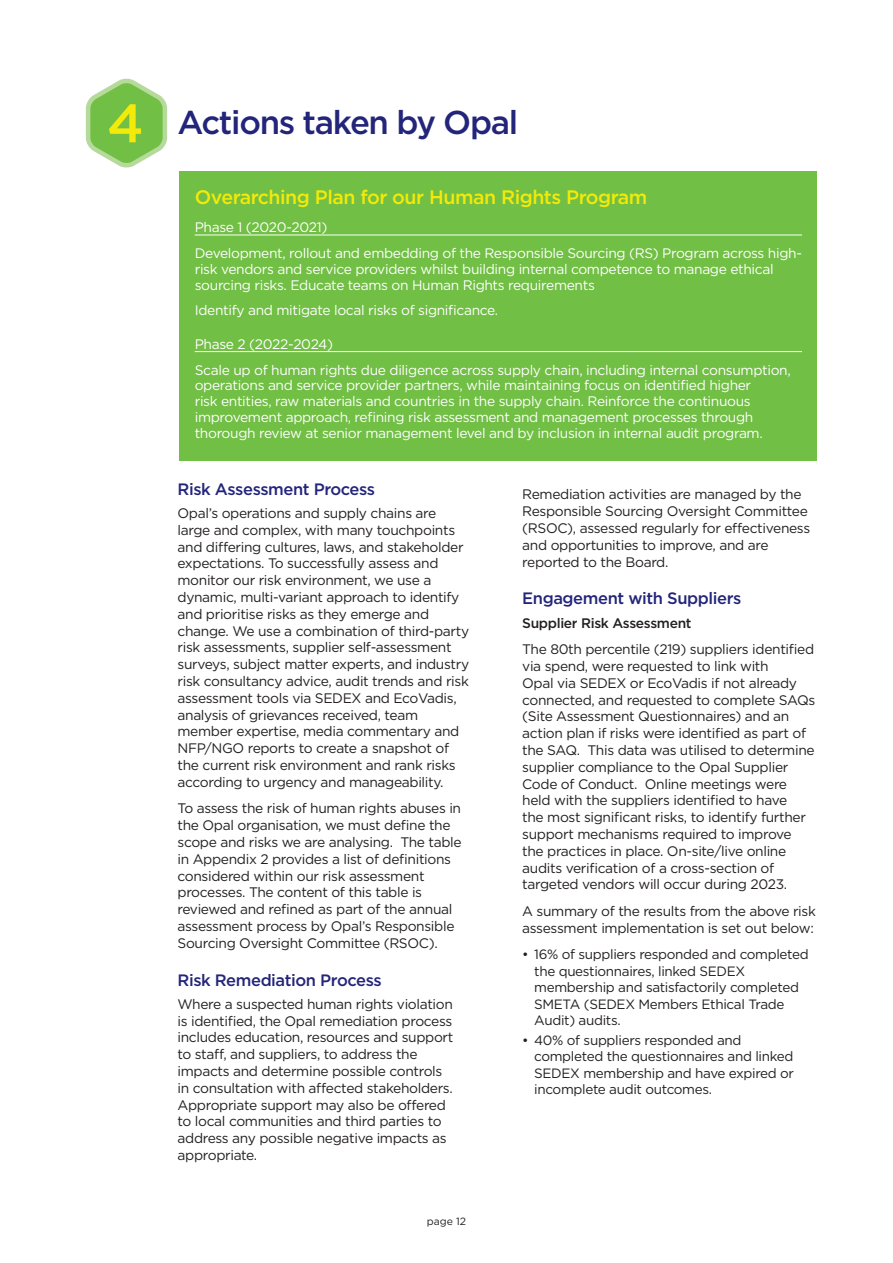
<style>
.page{position:relative;width:893px;height:1263px;background:#fff}
.page>*{position:absolute;margin:0;border:0;box-sizing:border-box;transform-origin:0 0}
.t1{font:500 54px "Gotham";color:#f3ea09}
._2_Numbered_sub_sect{font:500 33px "Gotham";letter-spacing:-.04em;color:#23257a}
.t2{font:500 19.5px "Gotham";letter-spacing:-.025em;color:#f3ea09}
._4_Body_header{font:500 16.5px "Gotham";letter-spacing:-.025em;color:#23257a}
._4_Body_copy{font:13.8px/16.8px "Gotham";letter-spacing:-.025em;color:#231f20}
.t3{font:13.8px/15.8px "Gotham";letter-spacing:-.025em;color:#fff}
._4_Body_copy-2{font:500 13.8px "Gotham";letter-spacing:-.025em;color:#231f20}
._5_bullet_Body{font:13.5px/16.5px "Gotham";letter-spacing:-.025em;color:#231f20}
.t4{font:10.5px "Gotham";color:#231f20}
</style>
<div class="page">
<svg style="left:85px;top:78px;width:83px;height:90px"></svg>
<div style="left:179px;top:171px;width:637px;height:289px;background:#71bf44"></div>
<hr style="left:195px;top:235px;width:607px;height:1px;background:#fff">
<hr style="left:195px;top:351px;width:607px;height:1px;background:#fff">
<p class="t1" style="left:107px;top:88px;width:38px">4</p>
<p class="_2_Numbered_sub_sect" style="left:178px;top:100px;width:342px">Actions taken by Opal</p>
<p class="t2" style="left:195px;top:184px;width:454px">Overarching Plan for our Human Rights Program</p>
<p class="t3" style="left:195px;top:219px;width:134px">Phase 1 (2020-2021)</p>
<p class="t3" style="left:195px;top:245px;width:609px">Development, rollout and embedding of the Responsible Sourcing (RS) Program across high&shy;risk vendors and service providers whilst building internal competence to manage ethical sourcing risks. Educate teams on Human Rights requirements</p>
<p class="t3" style="left:195px;top:302px;width:305px">Identify and mitigate local risks of significance.</p>
<p class="t3" style="left:195px;top:336px;width:140px">Phase 2 (2022-2024)</p>
<p class="t3" style="left:195px;top:362px;width:598px">Scale up of human rights due diligence across supply chain, including internal consumption, operations and service provider partners, while maintaining focus on identified higher<br>risk entities, raw materials and countries in the supply chain. Reinforce the continuous improvement approach, refining risk assessment and management processes through thorough review at senior management level and by inclusion in internal audit program.</p>
<p class="_4_Body_header" style="left:178px;top:478px;width:199px">Risk Assessment Process</p>
<p class="_4_Body_copy" style="left:178px;top:504px;width:293px">Opal’s operations and supply chains are large and complex, with many touchpoints and differing cultures, laws, and stakeholder expectations. To successfully assess and monitor our risk environment, we use a dynamic, multi-variant approach to identify and prioritise risks as they emerge and change. We use a combination of third-party risk assessments, supplier self-assessment surveys, subject matter experts, and industry risk consultancy advice, audit trends and risk assessment tools via SEDEX and EcoVadis, analysis of grievances received, team member expertise, media commentary and NFP/NGO reports to create a snapshot of the current risk environment and rank risks according to urgency and manageability.</p>
<p class="_4_Body_copy" style="left:178px;top:800px;width:286px">To assess the risk of human rights abuses in the Opal organisation, we must define the scope and risks we are analysing. The table in Appendix 2 provides a list of definitions considered within our risk assessment processes. The content of this table is reviewed and refined as part of the annual assessment process by Opal’s Responsible Sourcing Oversight Committee (RSOC).</p>
<p class="_4_Body_header" style="left:178px;top:969px;width:206px">Risk Remediation Process</p>
<p class="_4_Body_copy" style="left:178px;top:995px;width:277px">Where a suspected human rights violation is identified, the Opal remediation process includes education, resources and support to staff, and suppliers, to address the impacts and determine possible controls in consultation with affected stakeholders.<br>Appropriate support may also be offered to local communities and third parties to address any possible negative impacts as appropriate.</p>
<p class="t4" style="left:427px;top:1214px;width:41px">page 12</p>
<p class="_4_Body_copy" style="left:522px;top:486px;width:289px">Remediation activities are managed by the Responsible Sourcing Oversight Committee (RSOC), assessed regularly for effectiveness and opportunities to improve, and are reported to the Board.</p>
<p class="_4_Body_header" style="left:522px;top:588px;width:221px">Engagement with Suppliers</p>
<p class="_4_Body_copy-2" style="left:522px;top:614px;width:171px">Supplier Risk Assessment</p>
<p class="_4_Body_copy" style="left:522px;top:640px;width:295px">The 80th percentile (219) suppliers identified via spend, were requested to link with<br>Opal via SEDEX or EcoVadis if not already connected, and requested to complete SAQs (Site Assessment Questionnaires) and an action plan if risks were identified as part of the SAQ. This data was utilised to determine supplier compliance to the Opal Supplier Code of Conduct. Online meetings were held with the suppliers identified to have<br>the most significant risks, to identify further support mechanisms required to improve the practices in place. On-site/live online audits verification of a cross-section of targeted vendors will occur during 2023.</p>
<p class="_4_Body_copy" style="left:522px;top:902px;width:295px">A summary of the results from the above risk assessment implementation is set out below:</p>
<p class="_5_bullet_Body" style="left:534px;top:946px;width:276px;text-indent:-12px">• 16% of suppliers responded and completed the questionnaires, linked SEDEX membership and satisfactorily completed SMETA (SEDEX Members Ethical Trade Audit) audits.</p>
<p class="_5_bullet_Body" style="left:534px;top:1032px;width:261px;text-indent:-12px">• 40% of suppliers responded and completed the questionnaires and linked SEDEX membership and have expired or incomplete audit outcomes.</p>
</div>
